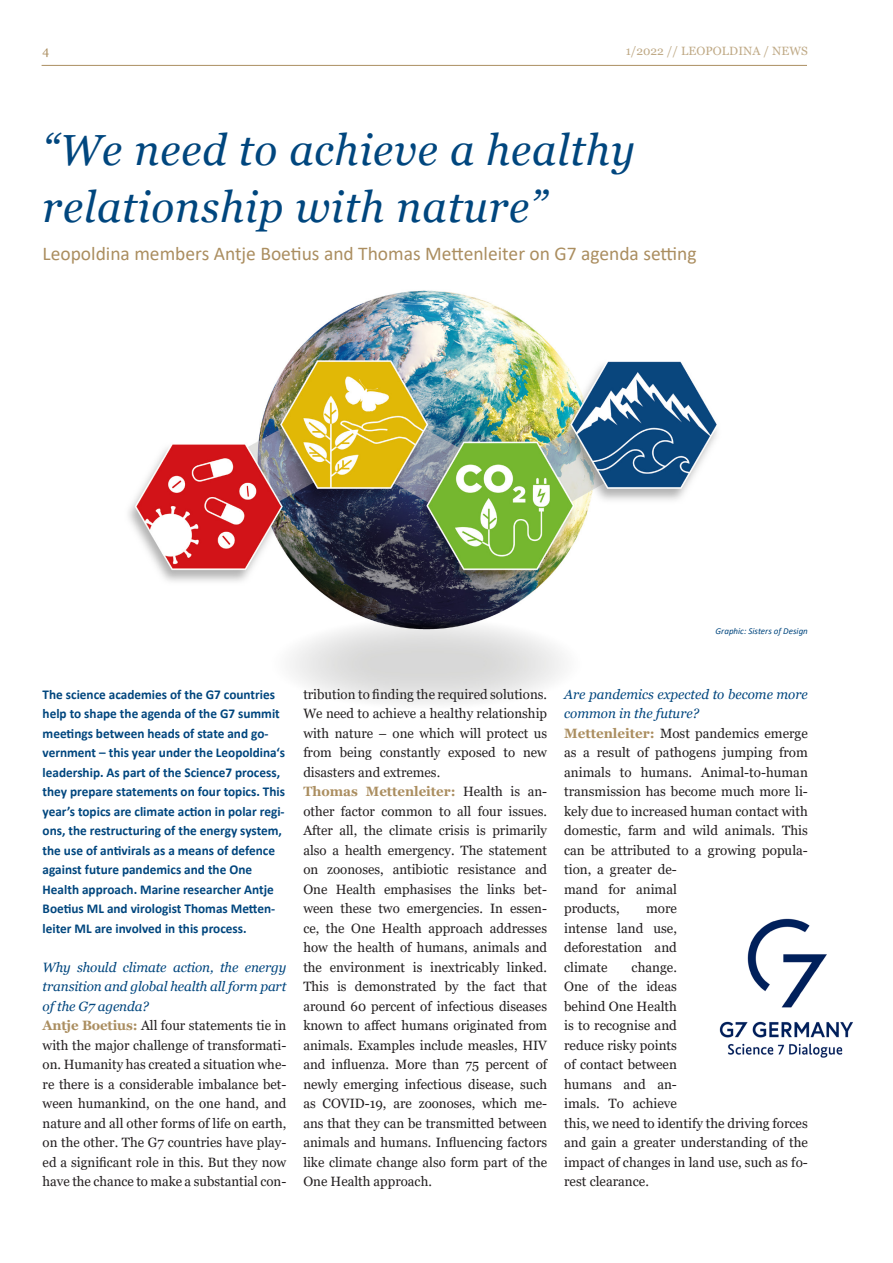
<style>
.page{position:relative;width:893px;height:1263px;background:#fff}
.page>*{position:absolute;margin:0;border:0;box-sizing:border-box;transform-origin:0 0}
.Headline_2___mittel{font:italic 43.5px/57px "Georgia";letter-spacing:.02em;color:#00467e}
.t1{font:19.5px "Calibri";color:#ab8e60}
.Fliesstext__1__Zeile{font:13.5px/19.5px "Georgia";color:#231f20;text-align:justify}
.t2{font:700 13.5px/19.5px "Calibri";color:#00467e}
.Interview_-_Frage{font:italic 13.5px/19.5px "Georgia";letter-spacing:-.01em;color:#00467e;text-align:justify}
.t3{font:12px "Georgia";letter-spacing:.01em;color:#c0aa87}
.t4{font:12px "Georgia";color:#ab8e60}
.Bildunterschrift{font:italic 9px "Calibri";color:#00467e}
.s1{font-weight:700;color:#ab8e60}
</style>
<div class="page">
<hr style="left:42px;top:65px;width:765px;height:1px;background:#ab8e60">
<img style="left:128px;top:290px;width:589px;height:414px">
<img style="left:719px;top:918px;width:134px;height:140px">
<p class="t4" style="left:43px;top:44px;width:8px">4</p>
<p class="t3" style="left:626px;top:44px;width:184px">1/2022 // LEOPOLDINA / NEWS</p>
<p class="Headline_2___mittel" style="left:43px;top:122px;width:594px">“We need to achieve a healthy relationship with nature”</p>
<p class="t1" style="left:43px;top:240px;width:656px">Leopoldina members Antje Boetius and Thomas Mettenleiter on G7 agenda setting</p>
<p class="Bildunterschrift" style="left:716px;top:625px;width:94px">Graphic: Sisters of Design</p>
<p class="t2" style="left:43px;top:684px;width:244px">The science academies of the G7 countries help to shape the agenda of the G7 summit meetings between heads of state and go&shy;vernment – this year under the Leopoldina‘s leadership. As part of the Science7 process, they prepare statements on four topics. This year’s topics are climate action in polar regi&shy;ons, the restructuring of the energy system, the use of antivirals as a means of defence against future pandemics and the One Health approach. Marine researcher Antje Boetius ML and virologist Thomas Metten&shy;leiter ML are involved in this process.</p>
<p class="Interview_-_Frage" style="left:43px;top:957px;width:245px">Why should climate action, the energy transition and global health all form part of the G7 agenda?</p>
<p class="Fliesstext__1__Zeile" style="left:43px;top:1016px;width:245px"><span class="s1">Antje Boetius:</span> All four statements tie in with the major challenge of transformati&shy;on. Humanity has created a situation whe&shy;re there is a considerable imbalance bet&shy;ween humankind, on the one hand, and nature and all other forms of life on earth, on the other. The G7 countries have play&shy;ed a significant role in this. But they now have the chance to make a substantial con-</p>
<p class="Fliesstext__1__Zeile" style="left:303px;top:685px;width:245px">tribution to finding the required solutions.<br>We need to achieve a healthy relationship with nature – one which will protect us from being constantly exposed to new disasters and extremes.</p>
<p class="Fliesstext__1__Zeile" style="left:303px;top:782px;width:245px"><span class="s1">Thomas Mettenleiter:</span> Health is an&shy;other factor common to all four issues.<br>After all, the climate crisis is primarily also a health emergency. The statement on zoonoses, antibiotic resistance and One Health emphasises the links bet&shy;ween these two emergencies. In essen&shy;ce, the One Health approach addresses how the health of humans, animals and the environment is inextricably linked.<br>This is demonstrated by the fact that around 60 percent of infectious diseases known to affect humans originated from animals. Examples include measles, HIV and influenza. More than 75 percent of newly emerging infectious disease, such as COVID-19, are zoonoses, which me&shy;ans that they can be transmitted between animals and humans. Influencing factors like climate change also form part of the One Health approach.</p>
<p class="Interview_-_Frage" style="left:564px;top:684px;width:245px">Are pandemics expected to become more common in the future?</p>
<p class="Fliesstext__1__Zeile" style="left:564px;top:724px;width:245px;text-align:left"><span class="s1">Mettenleiter:</span> Most pandemics emerge as a result of pathogens jumping from animals to humans. Animal-to-human transmission has become much more li&shy;kely due to increased human contact with domestic, farm and wild animals. This can be attributed to a growing popula&shy;tion, a greater de-<br>mand for animal<br>products,</p>
<p class="Fliesstext__1__Zeile" style="left:564px;top:899px;width:114px;text-indent:82px">more intense land use, deforestation and climate</p>
<p class="Fliesstext__1__Zeile" style="left:564px;top:958px;width:245px;text-align:left;text-indent:67px">change.<br>One of the ideas<br>behind One Health<br>is to recognise and<br>reduce risky points<br>of contact between<br>humans and an-<br>imals. To achieve<br>this, we need to identify the driving forces and gain a greater understanding of the impact of changes in land use, such as fo&shy;rest clearance.</p>
</div>
